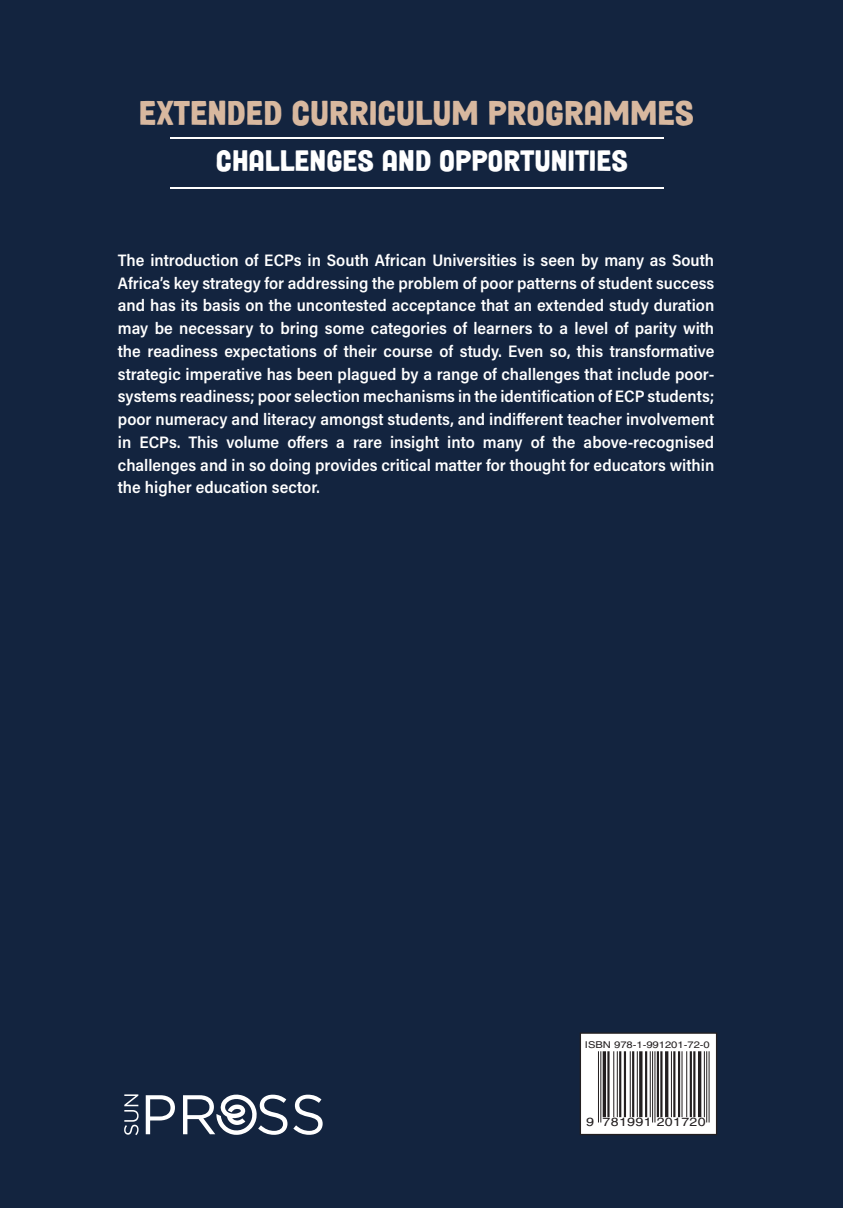
<style>
.page{position:relative;width:843px;height:1208px;background:#13243f}
.page>*{position:absolute;margin:0;border:0;box-sizing:border-box;transform-origin:0 0}
.t1{font:34.65px "Mortina DEMO Regular";color:#d8b89f}
.t2{font:29.75px "Mortina DEMO Regular";color:#fff}
.Blurb_teks{font:600 16.62px/22.8px "Acumin Pro Semi Cond";color:#fff;text-align:justify}
.t3{font:11.9px "Helvetica";letter-spacing:.025em;color:#231f20;scale:1.19 1}
.t4{font:9.45px "Helvetica";color:#231f20;scale:1.19 1}
</style>
<div class="page">
<svg style="left:124px;top:1094px;width:15px;height:41px"></svg>
<svg style="left:146px;top:1095px;width:29px;height:39px"></svg>
<svg style="left:183px;top:1094px;width:104px;height:41px"></svg>
<svg style="left:293px;top:1095px;width:30px;height:40px"></svg>
<svg style="left:582px;top:1034px;width:133px;height:99px;background:#ececec"></svg>
<hr style="left:708px;top:1051px;width:1px;height:71px;background:#231f20">
<hr style="left:706px;top:1051px;width:1px;height:71px;background:#231f20">
<hr style="left:654px;top:1051px;width:1px;height:71px;background:#231f20">
<hr style="left:652px;top:1051px;width:1px;height:71px;background:#231f20">
<hr style="left:600px;top:1051px;width:1px;height:71px;background:#231f20">
<hr style="left:598px;top:1051px;width:1px;height:71px;background:#231f20">
<hr style="left:704px;top:1051px;width:1px;height:66px;background:#231f20">
<hr style="left:698px;top:1051px;width:3px;height:66px;background:#231f20">
<hr style="left:693px;top:1051px;width:2px;height:66px;background:#231f20">
<hr style="left:689px;top:1051px;width:3px;height:66px;background:#231f20">
<hr style="left:686px;top:1051px;width:1px;height:66px;background:#231f20">
<hr style="left:681px;top:1051px;width:1px;height:66px;background:#231f20">
<hr style="left:678px;top:1051px;width:2px;height:66px;background:#231f20">
<hr style="left:673px;top:1051px;width:2px;height:66px;background:#231f20">
<hr style="left:671px;top:1051px;width:1px;height:66px;background:#231f20">
<hr style="left:665px;top:1051px;width:3px;height:66px;background:#231f20">
<hr style="left:660px;top:1051px;width:2px;height:66px;background:#231f20">
<hr style="left:657px;top:1051px;width:2px;height:66px;background:#231f20">
<hr style="left:650px;top:1051px;width:1px;height:66px;background:#231f20">
<hr style="left:645px;top:1051px;width:2px;height:66px;background:#231f20">
<hr style="left:639px;top:1051px;width:3px;height:66px;background:#231f20">
<hr style="left:637px;top:1051px;width:1px;height:66px;background:#231f20">
<hr style="left:632px;top:1051px;width:2px;height:66px;background:#231f20">
<hr style="left:630px;top:1051px;width:1px;height:66px;background:#231f20">
<hr style="left:624px;top:1051px;width:2px;height:66px;background:#231f20">
<hr style="left:619px;top:1051px;width:2px;height:66px;background:#231f20">
<hr style="left:617px;top:1051px;width:1px;height:66px;background:#231f20">
<hr style="left:613px;top:1051px;width:1px;height:66px;background:#231f20">
<hr style="left:607px;top:1051px;width:2px;height:66px;background:#231f20">
<svg style="left:602px;top:1051px;width:4px;height:66px"></svg>
<div style="left:580px;top:1032px;width:137px;height:103px;border:1px solid #231f20"></div>
<hr style="left:170px;top:137px;width:494px;height:1px;background:#fff">
<hr style="left:170px;top:188px;width:494px;height:1px;background:#fff">
<p class="t1" style="left:139px;top:96px;width:557px">EXTENDED CURRICULUM PROGRAMMES</p>
<p class="t2" style="left:216px;top:147px;width:413px">CHALLENGES AND OPPORTUNITIES</p>
<p class="Blurb_teks" style="left:118px;top:248px;width:598px">The introduction of ECPs in South African Universities is seen by many as South Africa’s key strategy for addressing the problem of poor patterns of student success and has its basis on the uncontested acceptance that an extended study duration may be necessary to bring some categories of learners to a level of parity with the readiness expectations of their course of study. Even so, this transformative strategic imperative has been plagued by a range of challenges that include poor&shy;systems readiness; poor selection mechanisms in the identification of ECP students; poor numeracy and literacy amongst students, and indifferent teacher involvement in ECPs. This volume offers a rare insight into many of the above-recognised challenges and in so doing provides critical matter for thought for educators within the higher education sector.</p>
<p class="t4" style="left:585px;top:1039px;width:106px">ISBN 978-1-991201-72-0</p>
<p class="t3" style="left:586px;top:1115px;width:102px">9 781991 201720</p>
</div>
